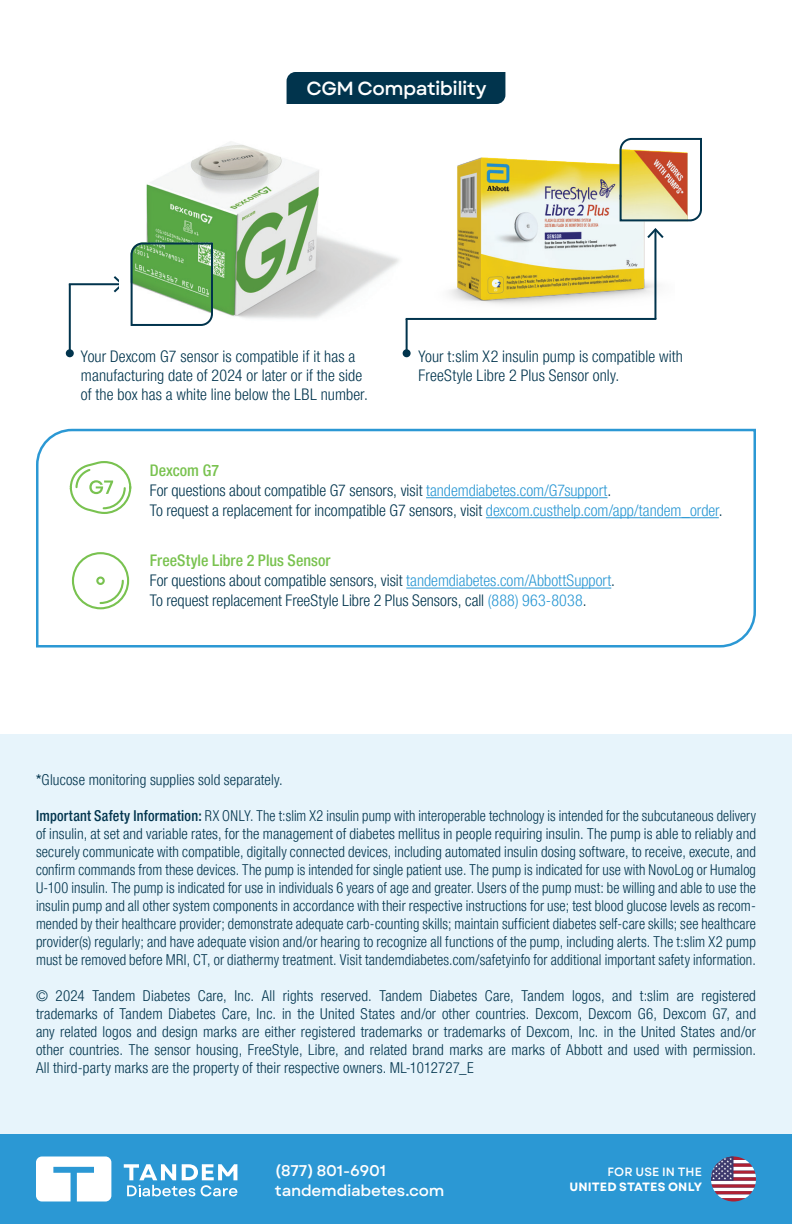
<style>
.page{position:relative;width:792px;height:1224px;background:#fff}
.page>*{position:absolute;margin:0;border:0;box-sizing:border-box;transform-origin:0 0}
.t1{font:500 19px "Garet";letter-spacing:-.025em;color:#fff}
.t2{font:300 condensed 16px/20px "Helvetica Neue LT Pro";color:#01344d}
.t3{font:500 15.6px/20px "Garet";letter-spacing:-.015em;color:#fff}
.t4{font:300 condensed 15px/18px "Helvetica Neue LT Pro";letter-spacing:.01em;color:#01344d;text-align:justify;scale:.94 1}
.t5{font:300 condensed 15px/18px "Helvetica Neue LT Pro";letter-spacing:.01em;color:#01344d;text-align:justify}
.t6{font:700 12px "Garet";letter-spacing:.01em;color:#fff}
.t7{font:500 12px "Garet";letter-spacing:.015em;color:#fff}
.s1{font-weight:500;color:#79c24f}
.s2{color:#2b98d4}
.s3{font-weight:400}
.s4{font-weight:500}
</style>
<div class="page">
<div style="left:0;top:734px;width:792px;height:490px;background:#e7f4fb"></div>
<div style="left:0;top:1134px;width:792px;height:90px;background:#2b98d4"></div>
<svg style="left:711px;top:1157px;width:45px;height:45px"></svg>
<svg style="left:36px;top:1156px;width:75px;height:46px;background:#deeff8"></svg>
<svg style="left:124px;top:1164px;width:113px;height:32px"></svg>
<svg style="left:36px;top:428px;width:720px;height:220px"></svg>
<hr style="left:426px;top:497px;width:182px;height:1px;background:#2b98d4">
<hr style="left:486px;top:517px;width:233px;height:1px;background:#2b98d4">
<hr style="left:406px;top:588px;width:205px;height:1px;background:#2b98d4">
<div style="left:72px;top:552px;width:57px;height:57px;border:2px solid #79c250;border-radius:50%"></div>
<svg style="left:98px;top:579px;width:27px;height:26px"></svg>
<div style="left:96px;top:577px;width:9px;height:8px;border:2px solid #79c250;border-radius:50%"></div>
<svg style="left:69px;top:459px;width:63px;height:57px"></svg>
<div style="left:287px;top:72px;width:218px;height:32px;background:#01344d"></div>
<hr style="left:69px;top:284px;width:2px;height:69px;background:#01344d">
<div style="left:66px;top:349px;width:8px;height:8px;background:#01344d;border-radius:50%"></div>
<hr style="left:406px;top:319px;width:2px;height:34px;background:#01344d">
<div style="left:403px;top:349px;width:8px;height:8px;background:#01344d;border-radius:50%"></div>
<hr style="left:69px;top:283px;width:53px;height:2px;background:#01344d">
<hr style="left:406px;top:318px;width:250px;height:2px;background:#01344d">
<img style="left:431px;top:157px;width:227px;height:161px">
<img style="left:146px;top:142px;width:253px;height:177px">
<svg style="left:619px;top:137px;width:83px;height:103px"></svg>
<svg style="left:112px;top:242px;width:102px;height:84px"></svg>
<p class="t1" style="left:306px;top:76px;width:182px">CGM Compatibility</p>
<p class="t2" style="left:81px;top:347px;width:288px;line-height:19px">Your Dexcom G7 sensor is compatible if it has a manufacturing date of 2024 or later or if the side of the box has a white line below the LBL number.</p>
<p class="t2" style="left:418px;top:347px;width:266px;line-height:19px">Your t:slim X2 insulin pump is compatible with<br>FreeStyle Libre 2 Plus Sensor only.</p>
<p class="t2" style="left:150px;top:460px;width:574px"><span class="s1">Dexcom G7<br></span>For questions about compatible G7 sensors, visit <span class="s2">tandemdiabetes.com/G7support</span>.<br>To request a replacement for incompatible G7 sensors, visit <span class="s2">dexcom.custhelp.com/app/tandem_order</span>.</p>
<p class="t2" style="left:150px;top:551px;width:467px"><span class="s1">FreeStyle Libre 2 Plus Sensor<br></span>For questions about compatible sensors, visit <span class="s2">tandemdiabetes.com/AbbottSupport</span>.<br>To request replacement FreeStyle Libre 2 Plus Sensors, call <span class="s2">(888) 963-8038</span>.</p>
<p class="t5" style="left:36px;top:770px;width:248px"><span class="s3">*</span>Glucose monitoring supplies sold separately.</p>
<p class="t4" style="left:36px;top:806px;width:768px"><span class="s4">Important Safety Information:</span> RX ONLY. The t:slim X2 insulin pump with interoperable technology is intended for the subcutaneous delivery of insulin, at set and variable rates, for the management of diabetes mellitus in people requiring insulin. The pump is able to reliably and securely communicate with compatible, digitally connected devices, including automated insulin dosing software, to receive, execute, and confirm commands from these devices. The pump is intended for single patient use. The pump is indicated for use with NovoLog or Humalog U-100 insulin. The pump is indicated for use in individuals 6 years of age and greater. Users of the pump must: be willing and able to use the insulin pump and all other system components in accordance with their respective instructions for use; test blood glucose levels as recom&shy;mended by their healthcare provider; demonstrate adequate carb-counting skills; maintain sufficient diabetes self-care skills; see healthcare provider(s) regularly; and have adequate vision and/or hearing to recognize all functions of the pump, including alerts. The t:slim X2 pump must be removed before MRI, CT, or diathermy treatment. Visit tandemdiabetes.com/safetyinfo for additional important safety information.</p>
<p class="t5" style="left:36px;top:986px;width:722px">© 2024 Tandem Diabetes Care, Inc. All rights reserved. Tandem Diabetes Care, Tandem logos, and t:slim are registered trademarks of Tandem Diabetes Care, Inc. in the United States and/or other countries. Dexcom, Dexcom G6, Dexcom G7, and any related logos and design marks are either registered trademarks or trademarks of Dexcom, Inc. in the United States and/or other countries. The sensor housing, FreeStyle, Libre, and related brand marks are marks of Abbott and used with permission.<br>All third-party marks are the property of their respective owners. ML-1012727_E</p>
<p class="t3" style="left:275px;top:1161px;width:171px">(877) 801-6901 tandemdiabetes.com</p>
<p class="t7" style="left:608px;top:1165px;width:96px">FOR USE IN THE</p>
<p class="t6" style="left:569px;top:1179px;width:134px">UNITED STATES ONLY</p>
</div>
